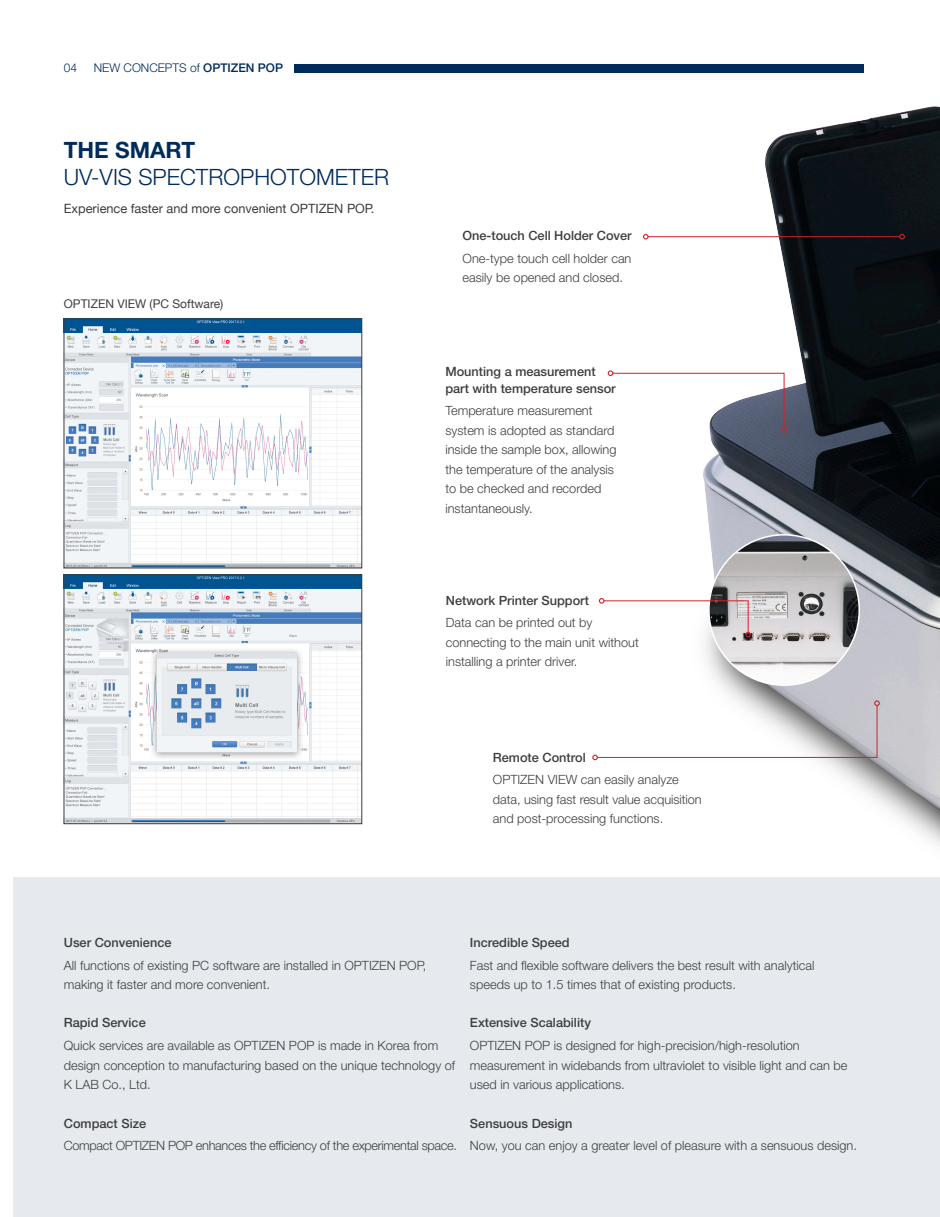
<style>
.page{position:relative;width:940px;height:1217px;background:#fff}
.page>*{position:absolute;margin:0;border:0;box-sizing:border-box;transform-origin:0 0}
.t1{font:300 22.5px "Helvetica Neue LT Std";color:#002b5a}
.t2{font:700 22.5px "Helvetica Neue LT Std";color:#002b5a}
.t3{font:300 12.75px "Helvetica Neue LT Std";color:#3e3e3f}
.t4{font:500 12.75px "Helvetica Neue LT Std";color:#3e3e3f}
.t5{font:300 12.75px "Helvetica Neue LT Std";letter-spacing:-.025em;color:#3e3e3f}
.t6{font:12.75px "Helvetica Neue";color:#3e3e3f}
.t7{font:300 12px "Helvetica Neue LT Std";color:#002b5a}
.t8{font:12px "Helvetica Neue";color:#3e3e3f}
.s1{font-weight:500}
</style>
<div class="page">
<img style="left:594px;top:106px;width:346px;height:740px">
<div style="left:13px;top:877px;width:927px;height:339px;background:#e6eaee"></div>
<hr style="left:648px;top:236px;width:252px;height:1px;background:#d1232a">
<svg style="left:899px;top:234px;width:6px;height:5px"></svg>
<svg style="left:643px;top:234px;width:5px;height:5px"></svg>
<svg style="left:608px;top:370px;width:179px;height:62px"></svg>
<svg style="left:592px;top:700px;width:288px;height:60px"></svg>
<img style="left:66px;top:576px;width:294px;height:245px">
<div style="left:64px;top:574px;width:298px;height:249px;border:1px solid #3e3e3f"></div>
<img style="left:66px;top:320px;width:294px;height:246px">
<div style="left:64px;top:318px;width:298px;height:250px;border:1px solid #3e3e3f"></div>
<img style="left:709px;top:534px;width:150px;height:151px;border-radius:75px">
<svg style="left:599px;top:598px;width:152px;height:39px"></svg>
<div style="left:294px;top:64px;width:569px;height:8px;background:#002b5a"></div>
<p class="t7" style="left:64px;top:60px;width:15px">04</p>
<p class="t7" style="left:94px;top:60px;width:191px">NEW CONCEPTS of <span class="s1">OPTIZEN POP</span></p>
<p class="t2" style="left:64px;top:136px;width:133px">THE SMART</p>
<p class="t1" style="left:64px;top:163px;width:327px">UV-VIS SPECTROPHOTOMETER</p>
<p class="t6" style="left:64px;top:199px;width:312px">Experience faster and more convenient OPTIZEN POP.</p>
<p class="t8" style="left:64px;top:295px;width:161px">OPTIZEN VIEW (PC Software)</p>
<p class="t4" style="left:462px;top:228px;width:171px">One-touch Cell Holder Cover</p>
<p class="t3" style="left:462px;top:250px;width:170px">One-type touch cell holder can</p>
<p class="t3" style="left:462px;top:270px;width:162px">easily be opened and closed.</p>
<p class="t4" style="left:445px;top:364px;width:152px">Mounting a measurement</p>
<p class="t4" style="left:445px;top:380px;width:172px">part with temperature sensor</p>
<p class="t3" style="left:445px;top:403px;width:149px">Temperature measurement</p>
<p class="t3" style="left:445px;top:422px;width:171px">system is adopted as standard</p>
<p class="t3" style="left:445px;top:442px;width:172px">inside the sample box, allowing</p>
<p class="t3" style="left:445px;top:461px;width:170px">the temperature of the analysis</p>
<p class="t3" style="left:445px;top:481px;width:157px">to be checked and recorded</p>
<p class="t3" style="left:445px;top:500px;width:89px">instantaneously.</p>
<p class="t4" style="left:446px;top:592px;width:145px">Network Printer Support</p>
<p class="t3" style="left:446px;top:615px;width:148px">Data can be printed out by</p>
<p class="t3" style="left:446px;top:634px;width:194px">connecting to the main unit without</p>
<p class="t3" style="left:446px;top:654px;width:133px">installing a printer driver.</p>
<p class="t4" style="left:493px;top:749px;width:94px">Remote Control</p>
<p class="t3" style="left:493px;top:771px;width:187px">OPTIZEN VIEW can easily analyze</p>
<p class="t3" style="left:493px;top:791px;width:210px">data, using fast result value acquisition</p>
<p class="t3" style="left:493px;top:810px;width:172px">and post-processing functions.</p>
<p class="t4" style="left:64px;top:934px;width:109px">User Convenience</p>
<p class="t3" style="left:64px;top:957px;width:364px">All functions of existing PC software are installed in OPTIZEN POP,</p>
<p class="t3" style="left:64px;top:976px;width:208px">making it faster and more convenient.</p>
<p class="t4" style="left:470px;top:934px;width:101px">Incredible Speed</p>
<p class="t3" style="left:470px;top:957px;width:346px">Fast and flexible software delivers the best result with analytical</p>
<p class="t3" style="left:470px;top:976px;width:267px">speeds up to 1.5 times that of existing products.</p>
<p class="t4" style="left:64px;top:1015px;width:83px">Rapid Service</p>
<p class="t3" style="left:64px;top:1037px;width:376px">Quick services are available as OPTIZEN POP is made in Korea from</p>
<p class="t3" style="left:64px;top:1056px;width:393px">design conception to manufacturing based on the unique technology of</p>
<p class="t3" style="left:64px;top:1076px;width:88px">K LAB Co., Ltd.</p>
<p class="t4" style="left:64px;top:1115px;width:84px">Compact Size</p>
<p class="t5" style="left:64px;top:1137px;width:395px">Compact OPTIZEN POP enhances the efficiency of the experimental space.</p>
<p class="t4" style="left:470px;top:1015px;width:122px">Extensive Scalability</p>
<p class="t3" style="left:470px;top:1037px;width:331px">OPTIZEN POP is designed for high-precision/high-resolution</p>
<p class="t3" style="left:470px;top:1056px;width:379px">measurement in widebands from ultraviolet to visible light and can be</p>
<p class="t3" style="left:470px;top:1076px;width:156px">used in various applications.</p>
<p class="t4" style="left:470px;top:1115px;width:104px">Sensuous Design</p>
<p class="t3" style="left:470px;top:1137px;width:388px">Now, you can enjoy a greater level of pleasure with a sensuous design.</p>
</div>
